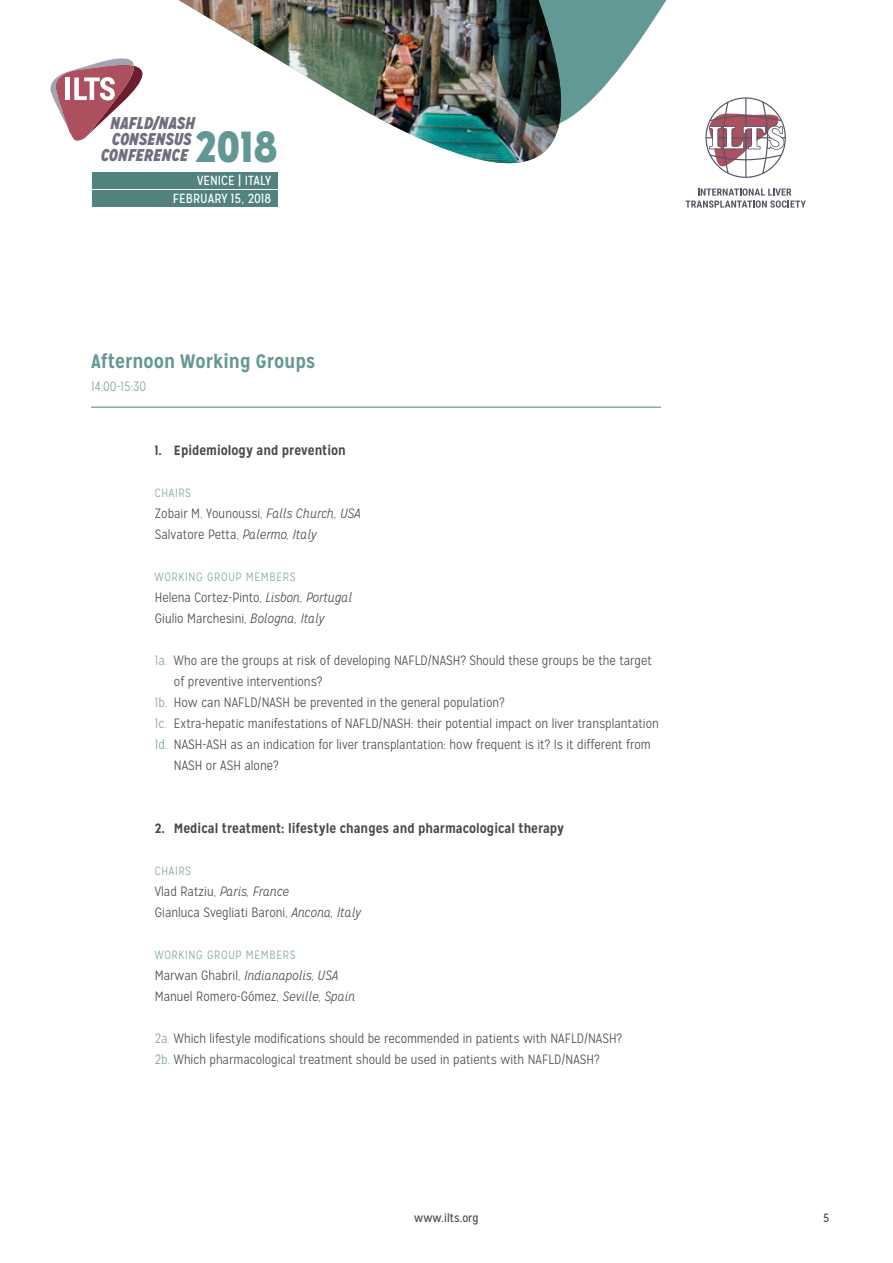
<style>
.page{position:relative;width:893px;height:1263px;background:#fff}
.page>*{position:absolute;margin:0;border:0;box-sizing:border-box;transform-origin:0 0}
.t1{font:900 43.35px "Mission Gothic";color:#629893}
.t2{font:700 19.5px "Mission Gothic";color:#639895}
.t3{font:italic 900 17.1px/16.2px "Mission Gothic";color:#545667;text-align:center}
.t4{font:300 13.5px/21px "Mission Gothic";color:#4a4a49}
.t5{font:700 13.5px "Mission Gothic";color:#4a4a49}
.t6{font:300 13.5px "Mission Gothic";color:#7ea6a3}
.t7{font:13.2px/17.9px "Mission Gothic";color:#fff;text-align:right}
.t8{font:300 12px "Mission Gothic";letter-spacing:.05em;color:#7ea6a3}
.t9{font:12px "Mission Gothic";color:#4a4a49}
.s1{font-style:italic}
.s2{color:#7ea6a3}
</style>
<div class="page">
<svg style="left:731px;top:101px;width:55px;height:77px"></svg>
<svg style="left:686px;top:188px;width:120px;height:20px"></svg>
<hr style="left:91px;top:407px;width:570px;height:1px;background:#53827b">
<svg style="left:641px;top:0;width:121px;height:175px"></svg>
<svg style="left:50px;top:0;width:591px;height:207px"></svg>
<img style="left:176px;top:0;width:387px;height:185px">
<p class="t3" style="left:101px;top:115px;width:96px">NAFLD/NASH<br>CONSENSUS<br>CONFERENCE</p>
<h1 class="t1" style="left:195px;top:118px;width:84px">2018</h1>
<p class="t7" style="left:173px;top:172px;width:100px">VENICE | ITALY<br>FEBRUARY 15, 2018</p>
<h2 class="t2" style="left:91px;top:349px;width:226px">Afternoon Working Groups</h2>
<p class="t6" style="left:91px;top:378px;width:57px">14:00-15:30</p>
<p class="t5" style="left:155px;top:442px;width:193px">1. Epidemiology and prevention</p>
<p class="t8" style="left:155px;top:486px;width:38px">CHAIRS</p>
<p class="t4" style="left:155px;top:503px;width:207px">Zobair M. Younoussi, <span class="s1">Falls Church, USA<br></span>Salvatore Petta, <span class="s1">Palermo, Italy</span></p>
<p class="t8" style="left:155px;top:570px;width:142px">WORKING GROUP MEMBERS</p>
<p class="t4" style="left:155px;top:587px;width:199px">Helena Cortez-Pinto, <span class="s1">Lisbon, Portugal<br></span>Giulio Marchesini, <span class="s1">Bologna, Italy</span></p>
<p class="t4" style="left:155px;top:650px;width:499px"><span class="s2">1a.</span> Who are the groups at risk of developing NAFLD/NASH? Should these groups be the target</p>
<p class="t4" style="left:174px;top:671px;width:150px">of preventive interventions?</p>
<p class="t4" style="left:155px;top:692px;width:351px"><span class="s2">1b.</span> How can NAFLD/NASH be prevented in the general population?</p>
<p class="t4" style="left:155px;top:713px;width:505px"><span class="s2">1c.</span> Extra-hepatic manifestations of NAFLD/NASH: their potential impact on liver transplantation</p>
<p class="t4" style="left:155px;top:734px;width:497px"><span class="s2">1d.</span> NASH-ASH as an indication for liver transplantation: how frequent is it? Is it different from</p>
<p class="t4" style="left:174px;top:755px;width:106px">NASH or ASH alone?</p>
<p class="t5" style="left:155px;top:820px;width:411px">2. Medical treatment: lifestyle changes and pharmacological therapy</p>
<p class="t8" style="left:155px;top:864px;width:38px">CHAIRS</p>
<p class="t4" style="left:155px;top:881px;width:208px">Vlad Ratziu, <span class="s1">Paris, France<br></span>Gianluca Svegliati Baroni, <span class="s1">Ancona, Italy</span></p>
<p class="t8" style="left:155px;top:948px;width:142px">WORKING GROUP MEMBERS</p>
<p class="t4" style="left:155px;top:965px;width:202px">Marwan Ghabril, <span class="s1">Indianapolis, USA<br></span>Manuel Romero-Gómez, <span class="s1">Seville, Spain</span></p>
<p class="t4" style="left:155px;top:1028px;width:469px"><span class="s2">2a.</span> Which lifestyle modifications should be recommended in patients with NAFLD/NASH?<br><span class="s2">2b.</span> Which pharmacological treatment should be used in patients with NAFLD/NASH?</p>
<p class="t9" style="left:414px;top:1210px;width:66px">www.ilts.org</p>
<p class="t9" style="left:823px;top:1210px;width:8px">5</p>
</div>
